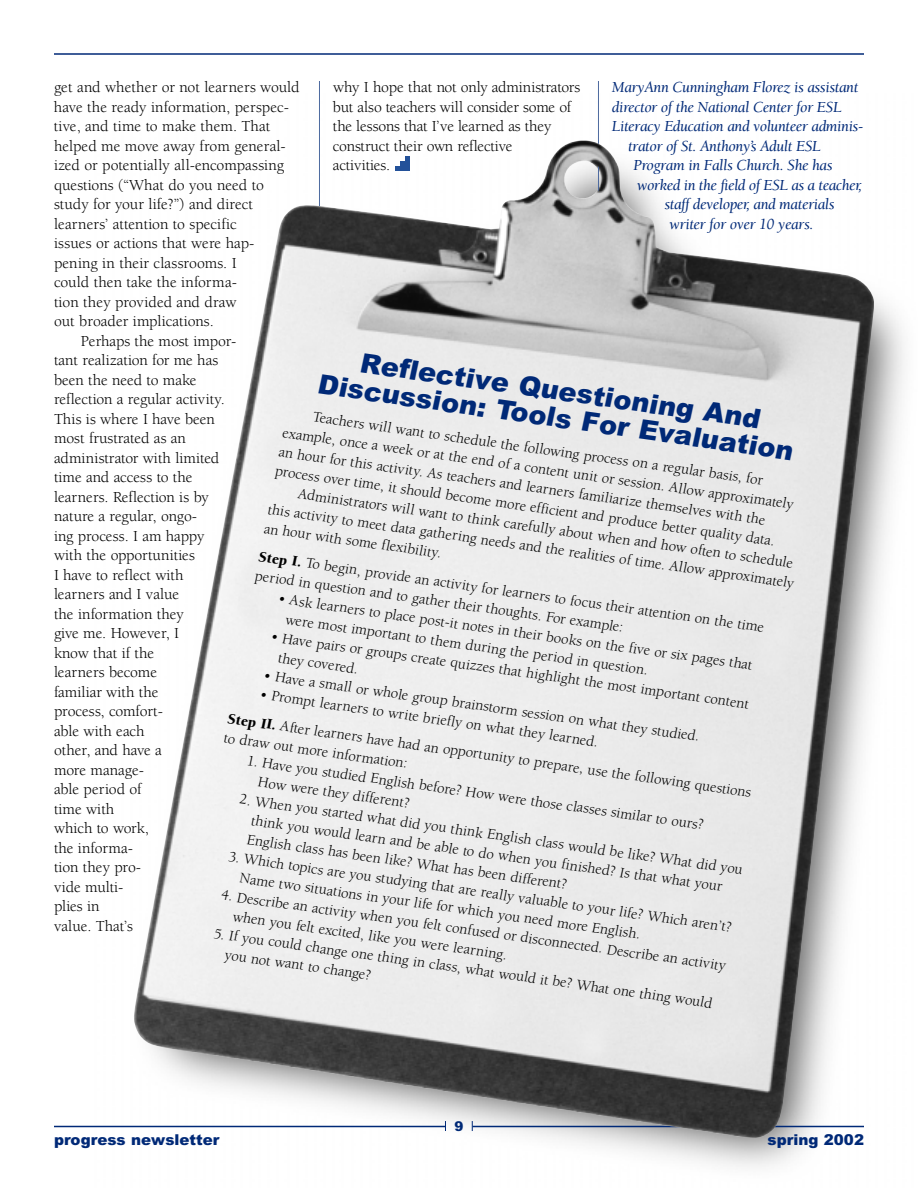
<style>
.page{position:relative;width:918px;height:1188px;background:#fff}
.page>*{position:absolute;margin:0;border:0;box-sizing:border-box;transform-origin:0 0}
.t1{font:900 27px "Arial";color:#002977}
.t2{font:15.75px/19.5px "Berkeley";letter-spacing:-.005em;color:#000}
.t3{font:italic 15.75px "Berkeley";letter-spacing:-.025em;color:#002977}
.t4{font:15px/19.5px "Berkeley";color:#000}
.t5{font:900 15px "Arial";color:#002977}
.t6{font:900 13.5px "Arial";color:#002977}
.s1{font-weight:900}
</style>
<div class="page">
<hr style="left:54px;top:1126px;width:391px;height:1px;background:#002977">
<hr style="left:54px;top:53px;width:810px;height:2px;background:#002977">
<hr style="left:319px;top:81px;width:1px;height:127px;background:#4d6a9f">
<hr style="left:598px;top:81px;width:1px;height:64px;background:#4d6a9f">
<img style="left:133px;top:139px;width:742px;height:1000px">
<svg style="left:598px;top:167px;width:1px;height:24px"></svg>
<svg style="left:527px;top:873px;width:6px;height:11px"></svg>
<p class="t2" style="left:54px;top:79px;width:247px">get and whether or not learners would</p>
<p class="t2" style="left:54px;top:98px;width:237px">have the ready information, perspec-</p>
<p class="t2" style="left:54px;top:118px;width:218px">tive, and time to make them. That</p>
<p class="t2" style="left:54px;top:137px;width:233px">helped me mo ve a w ay from ge ne r a l-</p>
<p class="t2" style="left:54px;top:157px;width:232px">i z ed o r p o t e nt ia l l y a l l-e n c om p a s s i n g</p>
<p class="t2" style="left:54px;top:176px;width:211px">q u e s ti ons (“W hat d o y o u need t o</p>
<p class="t2" style="left:54px;top:196px;width:201px">study f o r y o u r l i f e?”) an d direct</p>
<p class="t2" style="left:54px;top:215px;width:184px">le ar ne r s ’ att e nti o n t o speci f i c</p>
<p class="t2" style="left:54px;top:235px;width:202px">i s sue s o r acti ons that w e re ha p-</p>
<p class="t2" style="left:54px;top:254px;width:184px">pe n i n g i n the i r c l a s srooms. I</p>
<p class="t2" style="left:54px;top:274px;width:184px">c o uld the n ta k e the i n f o r m a-</p>
<p class="t2" style="left:54px;top:293px;width:184px">ti on the y p r o v ided an d dr a w</p>
<p class="t2" style="left:54px;top:313px;width:161px">o u t broade r im p l i c ati o ns.</p>
<p class="t2" style="left:81px;top:332px;width:157px">P e rha p s the mo st im po r-</p>
<p class="t2" style="left:54px;top:352px;width:166px">tant re a l i z ati o n f o r me ha s</p>
<p class="t2" style="left:54px;top:371px;width:144px">bee n the need t o m a k e</p>
<p class="t2" style="left:54px;top:391px;width:172px">ref lecti o n a regular activ i ty .</p>
<p class="t2" style="left:54px;top:410px;width:163px">Th i s i s whe re I ha ve bee n</p>
<p class="t2" style="left:54px;top:430px;width:133px">mo st fr u s tr at ed a s an</p>
<p class="t2" style="left:54px;top:449px;width:167px">ad mi n i str a t o r w i th l i mit e d</p>
<p class="t2" style="left:54px;top:469px;width:140px">time an d acce s s t o the</p>
<p class="t2" style="left:54px;top:488px;width:156px">le ar ne r s . R e f lecti o n i s b y</p>
<p class="t2" style="left:54px;top:508px;width:145px">n a ture a regular , on go-</p>
<p class="t2" style="left:54px;top:527px;width:152px">i n g p r oce s s. I am ha p p y</p>
<p class="t2" style="left:54px;top:547px;width:142px">with the o p po r t un iti e s</p>
<p class="t2" style="left:54px;top:566px;width:131px">I ha ve t o ref lect w i th</p>
<p class="t2" style="left:54px;top:586px;width:127px">le ar ne r s an d I v a l u e</p>
<p class="t2" style="left:54px;top:605px;width:131px">the i n f o r m ati o n the y</p>
<p class="t2" style="left:54px;top:625px;width:127px">give me. Ho w e ve r , I</p>
<p class="t2" style="left:54px;top:644px;width:102px">know that if the</p>
<p class="t2" style="left:54px;top:664px;width:105px">learners become</p>
<p class="t2" style="left:54px;top:683px;width:106px">familiar with the</p>
<p class="t2" style="left:54px;top:703px;width:111px">process, comfort-</p>
<p class="t2" style="left:54px;top:722px;width:92px">able with each</p>
<p class="t2" style="left:54px;top:742px;width:109px">other, and have a</p>
<p class="t2" style="left:54px;top:761px;width:91px">more manage-</p>
<p class="t2" style="left:54px;top:781px;width:89px">able period of</p>
<p class="t2" style="left:54px;top:800px;width:62px">time with</p>
<p class="t2" style="left:54px;top:820px;width:96px">which to work,</p>
<p class="t2" style="left:54px;top:839px;width:81px">the informa-</p>
<p class="t2" style="left:54px;top:859px;width:89px">tion they pro-</p>
<p class="t2" style="left:54px;top:878px;width:71px">vide multi-</p>
<p class="t2" style="left:54px;top:898px;width:47px">plies in</p>
<p class="t2" style="left:54px;top:917px;width:80px">value. That’s</p>
<p class="t2" style="left:333px;top:79px;width:249px">why I hope that not only administrators but also teachers will consider some of the lessons that I’ve learned as they<br>c o nstr u ct the i r o wn ref lective<br>a c tiv i ti es.</p>
<p class="t3" style="left:612px;top:81px;width:248px">MaryAnn Cunningham Florez is assistant</p>
<p class="t3" style="left:612px;top:100px;width:231px">director of the National Center for ESL</p>
<p class="t3" style="left:612px;top:120px;width:253px">Literacy Education and volunteer adminis-</p>
<p class="t3" style="left:628px;top:139px;width:194px">trator of St. Anthony’s Adult ESL</p>
<p class="t3" style="left:633px;top:159px;width:201px">Program in Falls Church. She has</p>
<p class="t3" style="left:637px;top:178px;width:227px">worked in the field of ESL as a teacher,</p>
<p class="t3" style="left:664px;top:198px;width:172px">staff developer, and materials</p>
<p class="t3" style="left:669px;top:217px;width:146px">writer for over 10 years.</p>
<h1 class="t1" style="left:361px;top:353px;width:405px;rotate:8deg">Reflective Questioning And</h1>
<p class="t4" style="left:283px;top:424px;width:518px;rotate:8deg">example, once a week or at the end of a content unit or session. Allow approximately an hour for this activity. As teachers and learners familiarize themselves with the</p>
<h1 class="t1" style="left:319px;top:374px;width:200px;rotate:8deg">Discussion: T</h1>
<h1 class="t1" style="left:512px;top:401px;width:287px;rotate:8deg">ools For Evaluation</h1>
<p class="t4" style="left:276px;top:462px;width:506px;rotate:8deg">process over time, it should become more efficient and produce better quality data.</p>
<p class="t4" style="left:314px;top:408px;width:456px;rotate:8deg">Teachers will want to schedule the following process on a regular basis, for</p>
<p class="t4" style="left:299px;top:485px;width:501px;rotate:8deg">Administrators will want to think carefully about when and how often to schedule</p>
<p class="t4" style="left:269px;top:501px;width:533px;rotate:8deg">this activity to meet data gathering needs and the realities of time. Allow approximately</p>
<p class="t4" style="left:265px;top:520px;width:181px;rotate:8deg">an hour with some flexibility.</p>
<p class="t4" style="left:259px;top:548px;width:513px;rotate:8deg"><span class="s1">Step I.</span> To begin, provide an activity for learners to focus their attention on the time period in question and to gather their thoughts. For example:</p>
<p class="t4" style="left:289px;top:591px;width:470px;text-indent:-10px;rotate:8deg">• Ask learners to place post-it notes in their books on the five or six pages that were most important to them during the period in question.</p>
<p class="t4" style="left:282px;top:630px;width:474px;text-indent:-10px;rotate:8deg">• Have pairs or groups create quizzes that highlight the most important content they covered.</p>
<p class="t4" style="left:265px;top:667px;width:442px;rotate:8deg">• Have a small or whole group brainstorm session on what they studied.</p>
<p class="t4" style="left:233px;top:677px;width:530px;line-height:28.5px;text-indent:28px;rotate:8deg">• Prompt learners to write briefly on what they learned.<br><span class="s1">Step II.</span> After learners have had an opportunity to prepare, use the following questions</p>
<p class="t4" style="left:225px;top:729px;width:187px;rotate:8deg">to draw out more information:</p>
<p class="t4" style="left:262px;top:754px;width:449px;text-indent:-14px;rotate:8deg">1. Have you studied English before? How were those classes similar to ours?<br>How were they different?</p>
<p class="t4" style="left:254px;top:792px;width:497px;text-indent:-13px;rotate:8deg">2. When you started what did you think English class would be like? What did you think you would learn and be able to do when you finished? Is that what your<br>English class has been like? What has been dif erent?</p>
<p class="t4" style="left:243px;top:850px;width:496px;text-indent:-14px;rotate:8deg">3. Which topics are you studying that are really valuable to your life? Which aren’t?<br>Name two situations in your life for which you need more English.</p>
<p class="t4" style="left:222px;top:886px;width:511px;rotate:8deg">4. Describe an activity when you felt confused or disconnected. Describe an activity</p>
<p class="t4" style="left:234px;top:908px;width:278px;rotate:8deg">when you felt excited, like you were learning.</p>
<p class="t4" style="left:229px;top:927px;width:491px;text-indent:-14px;rotate:8deg">5. If you could change one thing in class, what would it be? What one thing would you not want to change?</p>
<p class="t6" style="left:454px;top:1121px;width:11px">9</p>
<p class="t5" style="left:54px;top:1134px;width:167px">progress newsletter</p>
<p class="t5" style="left:768px;top:1134px;width:98px">spring 2002</p>
</div>
